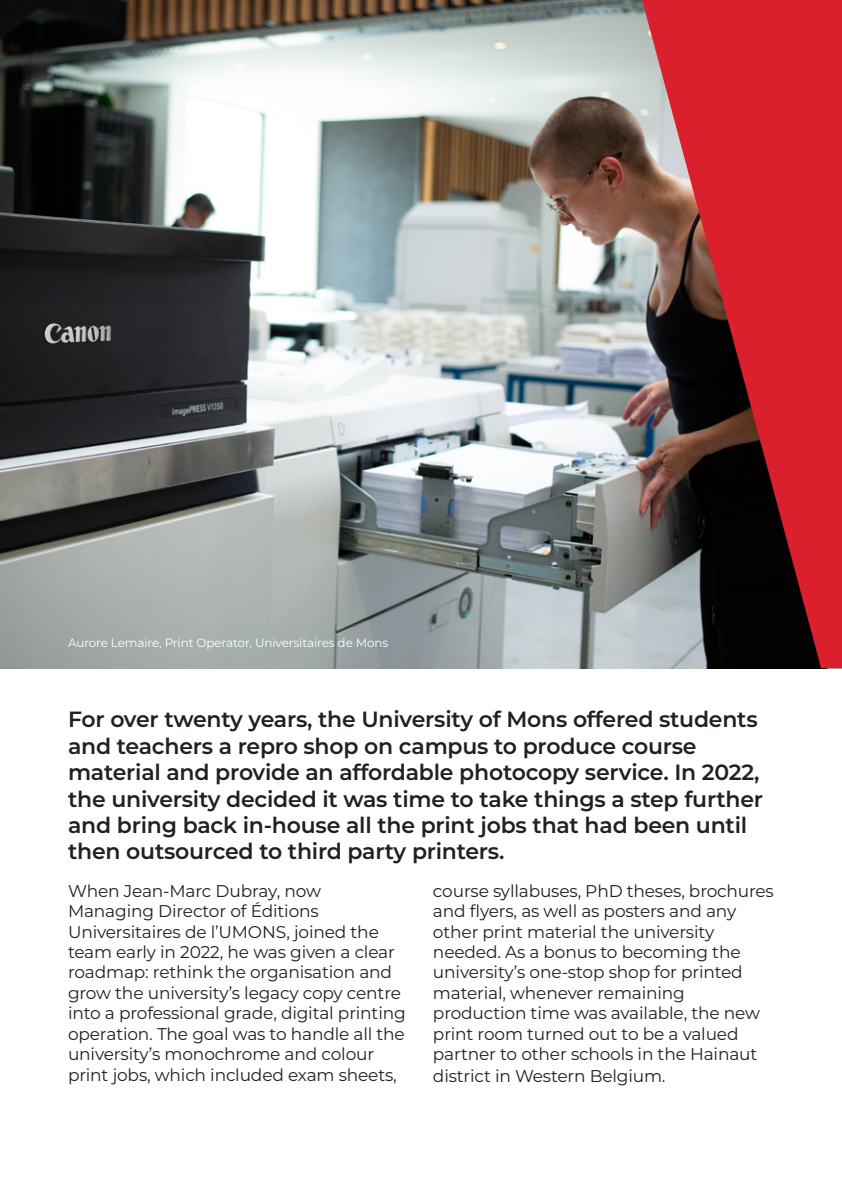
<style>
.page{position:relative;width:842px;height:1191px;background:#fff}
.page>*{position:absolute;margin:0;border:0;box-sizing:border-box;transform-origin:0 0}
.t1{font:600 22px/26.4px "Montserrat";letter-spacing:-.01em;color:#231f20}
.t2{font:17px/20.4px "Montserrat";letter-spacing:-.01em;color:#231f20}
.t3{font:12px "Montserrat";letter-spacing:-.01em;color:#fff}
</style>
<div class="page">
<img style="left:0;top:0;width:642px;height:668px">
<svg style="left:642px;top:0;width:200px;height:668px;background:#982e34"></svg>
<p class="t3" style="left:68px;top:634px;width:322px">Aurore Lemaire, Print Operator, Universitaires de Mons</p>
<p class="t1" style="left:68px;top:705px;width:697px">For over twenty years, the University of Mons offered students and teachers a repro shop on campus to produce course material and provide an affordable photocopy service. In 2022, the university decided it was time to take things a step further and bring back in-house all the print jobs that had been until then outsourced to third party printers.</p>
<p class="t2" style="left:68px;top:880px;width:339px">When Jean-Marc Dubray, now Managing Director of Éditions Universitaires de l’UMONS, joined the team early in 2022, he was given a clear roadmap: rethink the organisation and grow the university’s legacy copy centre into a professional grade, digital printing operation. The goal was to handle all the university’s monochrome and colour print jobs, which included exam sheets,</p>
<p class="t2" style="left:433px;top:880px;width:342px">course syllabuses, PhD theses, brochures and flyers, as well as posters and any other print material the university needed. As a bonus to becoming the university’s one-stop shop for printed material, whenever remaining production time was available, the new print room turned out to be a valued partner to other schools in the Hainaut district in Western Belgium.</p>
</div>
